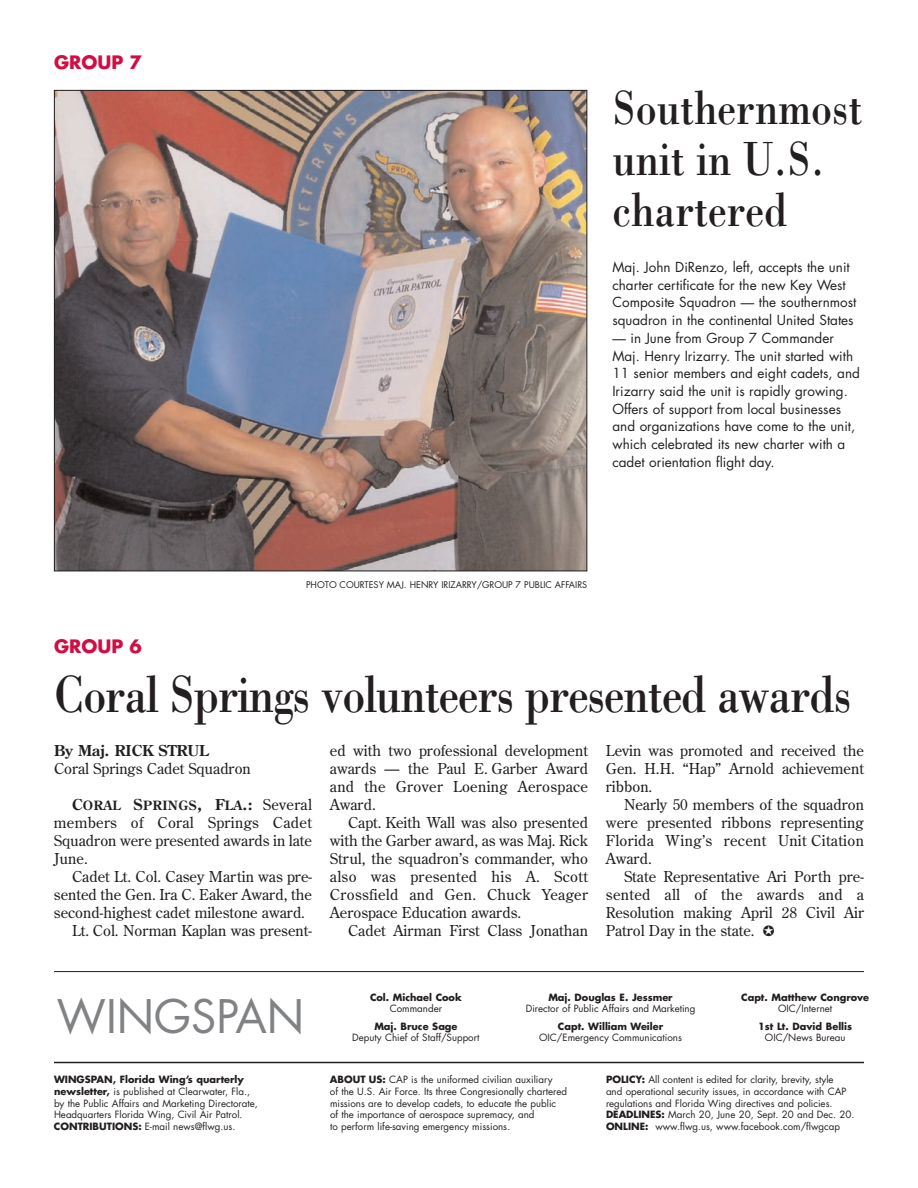
<style>
.page{position:relative;width:918px;height:1188px;background:#fff}
.page>*{position:absolute;margin:0;border:0;box-sizing:border-box;transform-origin:0 0}
.t1{font:54px "Bodoni";letter-spacing:-.025em;color:#231f20;scale:.85 1}
.t2{font:49.5px/51px "Bodoni";color:#231f20;scale:.85 1}
.t3{font:45px "Futura";color:#808285}
.t4{font:700 18px "Futura";color:#d20d44}
.t5{font:15px/18px "Century Old Style";color:#231f20;text-align:justify}
.t6{font:700 15px "Century Old Style";color:#231f20}
.t7{font:13.5px/17.7px "Futura";color:#231f20}
.t8{font:700 12.75px "Century Old Style";letter-spacing:.03em;color:#231f20}
.t9{font:9.75px/11.6px "Futura";color:#231f20}
.t10{font:700 9.75px "Futura";color:#231f20}
.t11{font:9px "Futura";color:#231f20}
.s1{font-size:15px}
.s2{font-weight:400;font-size:15px}
.s3{font-weight:700}
</style>
<div class="page">
<hr style="left:54px;top:971px;width:810px;height:1px;background:#231f20">
<hr style="left:54px;top:1062px;width:810px;height:1px;background:#231f20">
<img style="left:56px;top:92px;width:529px;height:477px">
<p class="t4" style="left:54px;top:54px;width:89px">GROUP 7</p>
<p class="t4" style="left:54px;top:638px;width:89px">GROUP 6</p>
<h2 class="t2" style="left:612px;top:81px;width:296px">Southernmost unit in U.S. chartered</h2>
<p class="t7" style="left:612px;top:259px;width:246px">Maj. John DiRenzo, left, accepts the unit charter certificate for the new Key West Composite Squadron — the southernmost squadron in the continental United States</p>
<p class="t7" style="left:612px;top:330px;width:249px">— in June from Group 7 Commander Maj. Henry Irizarry. The unit started with 11 senior members and eight cadets, and Irizarry said the unit is rapidly growing.<br>Offers of support from local businesses and organizations have come to the unit, which celebrated its new charter with a cadet orientation flight day.</p>
<p class="t11" style="left:306px;top:581px;width:283px">PHOTO COURTESY MAJ. HENRY IRIZARRY/GROUP 7 PUBLIC AFFAIRS</p>
<h1 class="t1" style="left:54px;top:662px;width:940px">Coral Springs volunteers presented awards</h1>
<p class="t6" style="left:54px;top:742px;width:156px">By Maj. RICK STRUL</p>
<p class="t5" style="left:54px;top:760px;width:198px">Coral Springs Cadet Squadron</p>
<p class="t8" style="left:72px;top:798px;width:241px"><span class="s1">C</span>ORAL <span class="s1">S</span>PRINGS<span class="s1">, F</span>LA<span class="s1">.:</span> <span class="s2">Several</span></p>
<p class="t5" style="left:54px;top:814px;width:260px">members of Coral Springs Cadet Squadron were presented awards in late June.</p>
<p class="t5" style="left:72px;top:868px;width:242px">Cadet Lt. Col. Casey Martin was pre-</p>
<p class="t5" style="left:54px;top:886px;width:260px">sented the Gen. Ira C. Eaker Award, the</p>
<p class="t5" style="left:54px;top:904px;width:253px">second-highest cadet milestone award.</p>
<p class="t5" style="left:72px;top:922px;width:242px">Lt. Col. Norman Kaplan was present-</p>
<p class="t5" style="left:330px;top:742px;width:260px">ed with two professional development awards — the Paul E. Garber Award and the Grover Loening Aerospace Award.</p>
<p class="t5" style="left:330px;top:814px;width:260px;text-indent:18px">Capt. Keith Wall was also presented with the Garber award, as was Maj. Rick Strul, the squadron’s commander, who also was presented his A. Scott Crossfield and Gen. Chuck Yeager Aerospace Education awards.</p>
<p class="t5" style="left:348px;top:922px;width:242px">Cadet Airman First Class Jonathan</p>
<p class="t5" style="left:606px;top:742px;width:260px">Levin was promoted and received the Gen. H.H. “Hap” Arnold achievement ribbon.</p>
<p class="t5" style="left:606px;top:796px;width:260px;text-indent:18px">Nearly 50 members of the squadron were presented ribbons representing Florida Wing’s recent Unit Citation Award.</p>
<p class="t5" style="left:606px;top:868px;width:260px;text-indent:18px">State Representative Ari Porth pre&shy;sented all of the awards and a Resolution making April 28 Civil Air Patrol Day in the state. ✪</p>
<h3 class="t3" style="left:57px;top:996px;width:249px">WINGSPAN</h3>
<p class="t10" style="left:370px;top:993px;width:93px">Col. Michael Cook</p>
<p class="t9" style="left:390px;top:1004px;width:54px">Commander</p>
<p class="t10" style="left:374px;top:1022px;width:85px">Maj. Bruce Sage</p>
<p class="t9" style="left:352px;top:1033px;width:129px">Deputy Chief of Staff/Support</p>
<p class="t10" style="left:548px;top:993px;width:126px">Maj. Douglas E. Jessmer</p>
<p class="t9" style="left:526px;top:1004px;width:171px">Director of Public Affairs and Marketing</p>
<p class="t10" style="left:558px;top:1022px;width:107px">Capt. William Weiler</p>
<p class="t9" style="left:539px;top:1033px;width:144px">OIC/Emergency Communications</p>
<p class="t10" style="left:741px;top:993px;width:129px">Capt. Matthew Congrove</p>
<p class="t9" style="left:778px;top:1004px;width:56px">OIC/Internet</p>
<p class="t10" style="left:758px;top:1022px;width:95px">1st Lt. David Bellis</p>
<p class="t9" style="left:765px;top:1033px;width:82px">OIC/News Bureau</p>
<p class="t9" style="left:54px;top:1075px;width:205px"><span class="s3">WINGSPAN, Florida Wing’s quarterly newsletter,</span> is published at Clearwater, Fla., by the Public Affairs and Marketing Directorate, Headquarters Florida Wing, Civil Air Patrol.<br><span class="s3">CONTRIBUTIONS:</span> E-mail news@flwg.us.</p>
<p class="t9" style="left:330px;top:1075px;width:239px"><span class="s3">ABOUT US:</span> CAP is the uniformed civilian auxiliary<br>of the U.S. Air Force. Its three Congresionally chartered missions are to develop cadets, to educate the public<br>of the importance of aerospace supremacy, and<br>to perform life-saving emergency missions.</p>
<p class="t9" style="left:606px;top:1075px;width:250px"><span class="s3">POLICY:</span> All content is edited for clarity, brevity, style<br>and operational security issues, in accordance with CAP regulations and Florida Wing directives and policies.<br><span class="s3">DEADLINES:</span> March 20, June 20, Sept. 20 and Dec. 20.<br><span class="s3">ONLINE:</span> www.flwg.us, www.facebook.com/flwgcap</p>
</div>
